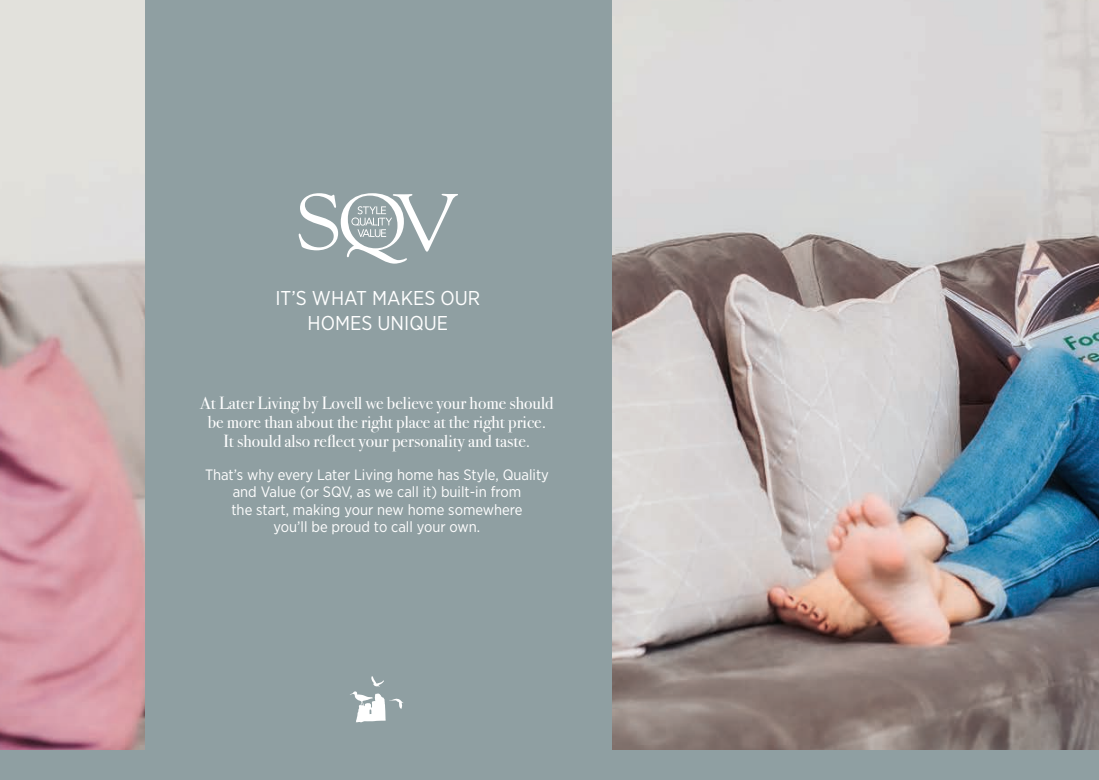
<style>
.page{position:relative;width:1099px;height:780px;background:#fff}
.page>*{position:absolute;margin:0;border:0;box-sizing:border-box;transform-origin:0 0}
.t1{font:20px/25px "Gotham Narrow";color:#fff;text-align:center}
.t2{font:17.5px/18.8px "Bodoni Svty Two ITCTT";color:#fff;text-align:center}
.t3{font:15px/17.5px "Gotham Narrow";color:#fff;text-align:center}
</style>
<div class="page">
<img style="left:0;top:0;width:1098px;height:750px">
<div style="left:145px;top:0;width:467px;height:780px;background:#8f9fa2"></div>
<svg style="left:350px;top:676px;width:53px;height:47px"></svg>
<svg style="left:299px;top:193px;width:159px;height:70px"></svg>
<div style="left:0;top:750px;width:1098px;height:30px;background:#8f9fa2"></div>
<h1 class="t1" style="left:275px;top:285px;width:206px">IT’S WHAT MAKES OUR<br>HOMES UNIQUE</h1>
<p class="t2" style="left:200px;top:392px;width:355px">At Later Living by Lovell we believe your home should be more than about the right place at the right price.<br>It should also reflect your personality and taste.</p>
<p class="t3" style="left:205px;top:465px;width:345px">That’s why every Later Living home has Style, Quality and Value (or SQV, as we call it) built-in from<br>the start, making your new home somewhere<br>you’ll be proud to call your own.</p>
</div>
